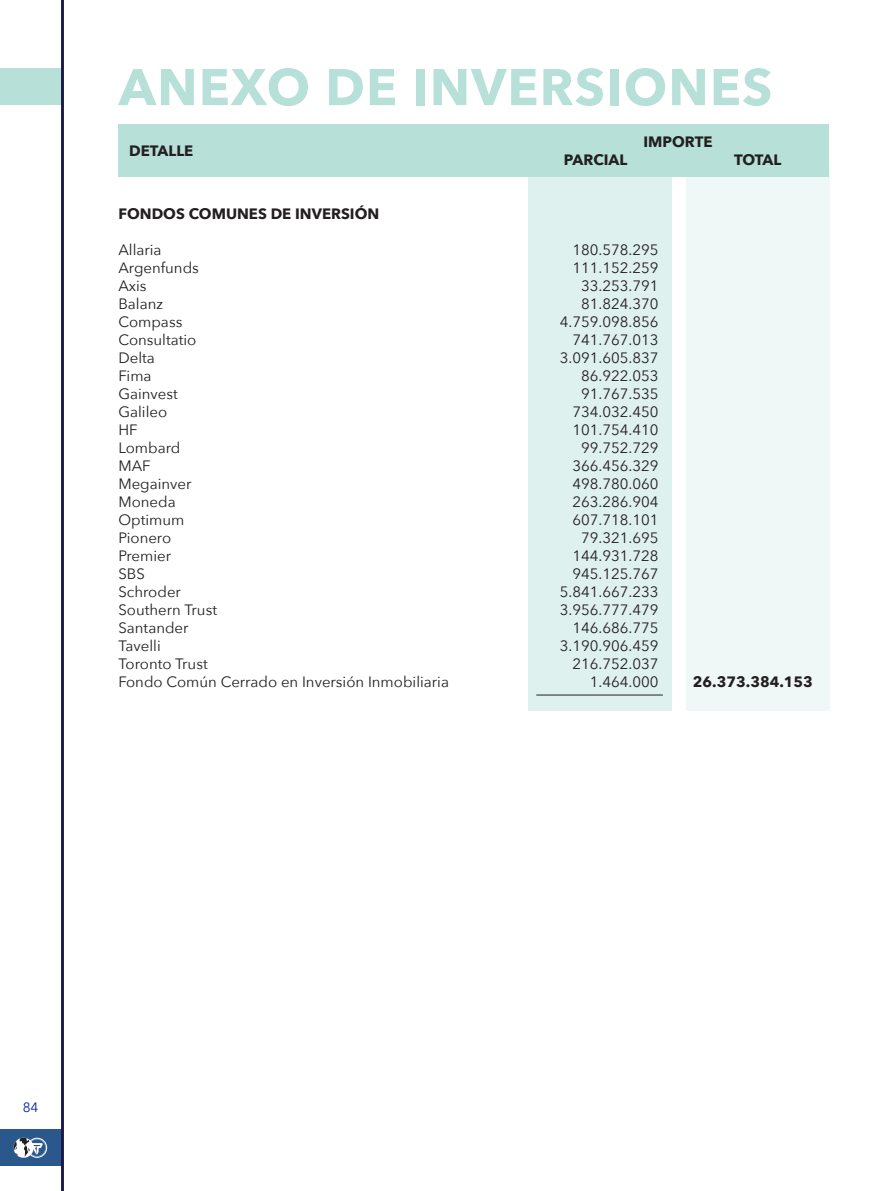
<style>
.page{position:relative;width:893px;height:1191px;background:#fff}
.page>*{position:absolute;margin:0;border:0;box-sizing:border-box;transform-origin:0 0}
.t1{font:700 51px "Avenir Next";letter-spacing:.025em;color:#b6e0d8}
.t2{font:15px "Avenir Next";color:#231f20}
.t3{font:700 15px "Avenir Next";color:#231f20}
.t4{font:13.5px "Avenir Next";color:#0024a7}
</style>
<div class="page">
<div style="left:0;top:1128px;width:62px;height:37px;background:#2a578c"></div>
<div style="left:0;top:68px;width:62px;height:36px;background:#b6e0d8"></div>
<hr style="left:61px;top:0;width:3px;height:1191px;background:#1b1747">
<svg style="left:13px;top:1137px;width:34px;height:21px"></svg>
<div style="left:686px;top:168px;width:143px;height:542px;background:#eff8f6"></div>
<div style="left:528px;top:168px;width:143px;height:542px;background:#dff1ee"></div>
<div style="left:119px;top:125px;width:710px;height:52px;background:#b6e0d8"></div>
<hr style="left:536px;top:694px;width:127px;height:1px;background:#231f20">
<p class="t1" style="left:119px;top:43px;width:655px">ANEXO DE INVERSIONES</p>
<p class="t3" style="left:129px;top:138px;width:66px">DETALLE</p>
<p class="t3" style="left:643px;top:129px;width:71px">IMPORTE</p>
<p class="t3" style="left:564px;top:147px;width:65px">PARCIAL</p>
<p class="t3" style="left:734px;top:147px;width:49px">TOTAL</p>
<p class="t3" style="left:118px;top:201px;width:262px">FONDOS COMUNES DE INVERSIÓN</p>
<p class="t2" style="left:118px;top:237px;width:45px">Allaria</p>
<p class="t2" style="left:572px;top:237px;width:88px">180.578.295</p>
<p class="t2" style="left:118px;top:255px;width:82px">Argenfunds</p>
<p class="t2" style="left:572px;top:255px;width:88px">111.152.259</p>
<p class="t2" style="left:118px;top:273px;width:30px">Axis</p>
<p class="t2" style="left:581px;top:273px;width:79px">33.253.791</p>
<p class="t2" style="left:118px;top:291px;width:46px">Balanz</p>
<p class="t2" style="left:581px;top:291px;width:79px">81.824.370</p>
<p class="t2" style="left:118px;top:309px;width:65px">Compass</p>
<p class="t2" style="left:560px;top:309px;width:100px">4.759.098.856</p>
<p class="t2" style="left:118px;top:327px;width:79px">Consultatio</p>
<p class="t2" style="left:572px;top:327px;width:88px">741.767.013</p>
<p class="t2" style="left:118px;top:345px;width:38px">Delta</p>
<p class="t2" style="left:560px;top:345px;width:100px">3.091.605.837</p>
<p class="t2" style="left:118px;top:363px;width:35px">Fima</p>
<p class="t2" style="left:581px;top:363px;width:79px">86.922.053</p>
<p class="t2" style="left:118px;top:381px;width:61px">Gainvest</p>
<p class="t2" style="left:581px;top:381px;width:79px">91.767.535</p>
<p class="t2" style="left:118px;top:399px;width:50px">Galileo</p>
<p class="t2" style="left:572px;top:399px;width:88px">734.032.450</p>
<p class="t2" style="left:118px;top:417px;width:21px">HF</p>
<p class="t2" style="left:572px;top:417px;width:88px">101.754.410</p>
<p class="t2" style="left:118px;top:435px;width:64px">Lombard</p>
<p class="t2" style="left:581px;top:435px;width:79px">99.752.729</p>
<p class="t2" style="left:118px;top:453px;width:34px">MAF</p>
<p class="t2" style="left:572px;top:453px;width:88px">366.456.329</p>
<p class="t2" style="left:118px;top:471px;width:75px">Megainver</p>
<p class="t2" style="left:572px;top:471px;width:88px">498.780.060</p>
<p class="t2" style="left:118px;top:489px;width:59px">Moneda</p>
<p class="t2" style="left:572px;top:489px;width:88px">263.286.904</p>
<p class="t2" style="left:118px;top:507px;width:67px">Optimum</p>
<p class="t2" style="left:572px;top:507px;width:88px">607.718.101</p>
<p class="t2" style="left:118px;top:525px;width:54px">Pionero</p>
<p class="t2" style="left:581px;top:525px;width:79px">79.321.695</p>
<p class="t2" style="left:118px;top:543px;width:54px">Premier</p>
<p class="t2" style="left:572px;top:543px;width:88px">144.931.728</p>
<p class="t2" style="left:118px;top:561px;width:28px">SBS</p>
<p class="t2" style="left:572px;top:561px;width:88px">945.125.767</p>
<p class="t2" style="left:118px;top:579px;width:64px">Schroder</p>
<p class="t2" style="left:560px;top:579px;width:100px">5.841.667.233</p>
<p class="t2" style="left:118px;top:597px;width:100px">Southern Trust</p>
<p class="t2" style="left:560px;top:597px;width:100px">3.956.777.479</p>
<p class="t2" style="left:118px;top:615px;width:72px">Santander</p>
<p class="t2" style="left:572px;top:615px;width:88px">146.686.775</p>
<p class="t2" style="left:118px;top:633px;width:44px">Tavelli</p>
<p class="t2" style="left:560px;top:633px;width:100px">3.190.906.459</p>
<p class="t2" style="left:118px;top:651px;width:91px">Toronto Trust</p>
<p class="t2" style="left:572px;top:651px;width:88px">216.752.037</p>
<p class="t2" style="left:118px;top:669px;width:332px">Fondo Común Cerrado en Inversión Inmobiliaria</p>
<p class="t2" style="left:590px;top:669px;width:70px">1.464.000</p>
<p class="t3" style="left:693px;top:669px;width:122px">26.373.384.153</p>
<p class="t4" style="left:23px;top:1095px;width:17px">84</p>
</div>
